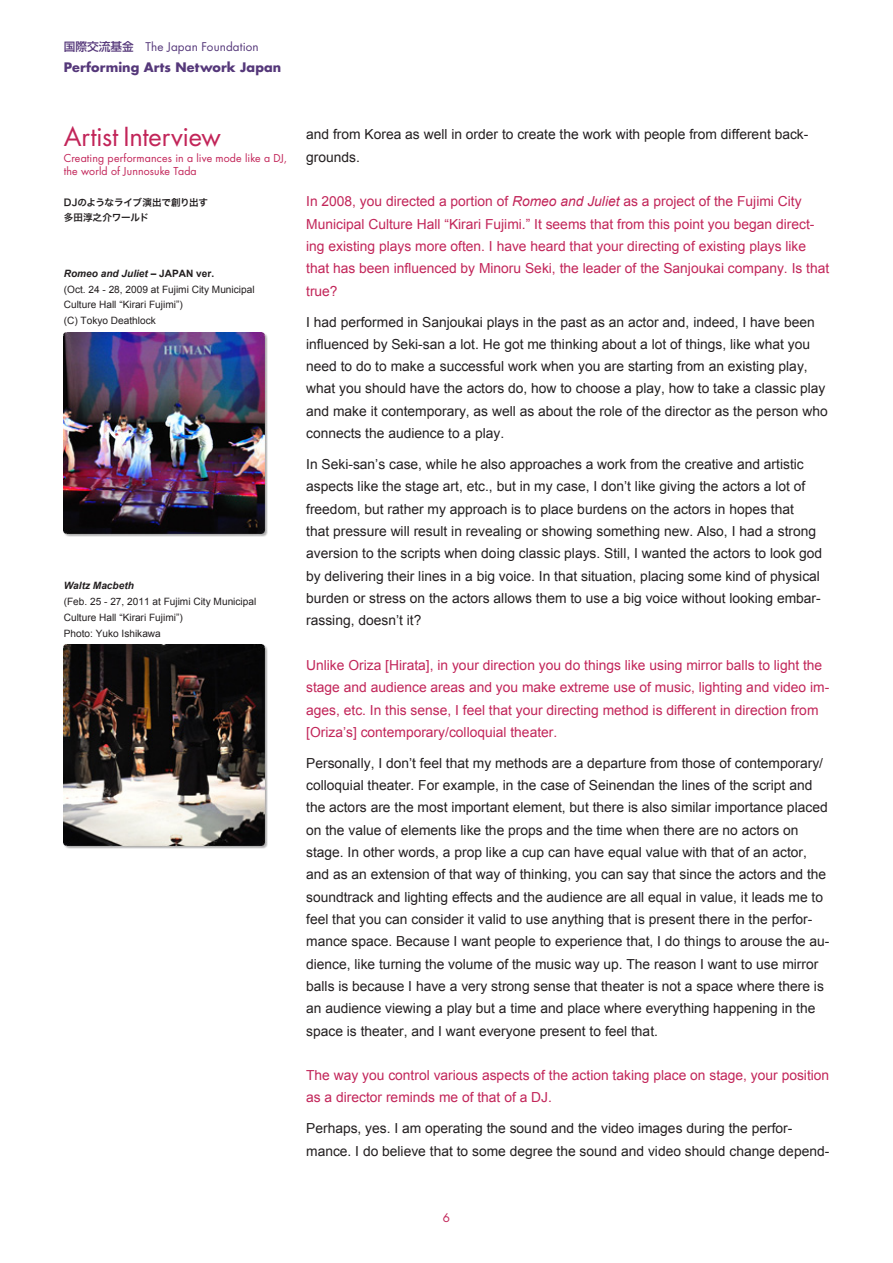
<style>
.page{position:relative;width:893px;height:1263px;background:#fff}
.page>*{position:absolute;margin:0;border:0;box-sizing:border-box;transform-origin:0 0}
.t1{font:25.5px "Futura";letter-spacing:-.01em;color:#c22559}
.t2{font:13.8px/22.4px "Arial";color:#231f20}
.t3{font:13.8px/22.4px "Arial";color:#c22559}
.t4{font:700 12.75px "Futura";letter-spacing:.01em;color:#55387a}
.t5{font:11.7px "Futura";letter-spacing:.01em;color:#55387a}
.t6{font:11.7px "Futura";color:#c22559}
.t7{font:10.65px/12.8px "Futura";letter-spacing:.015em;color:#c22559}
.t8{font:10.05px/15.9px "Arial";color:#231f20}
.t9{font:italic 700 10.05px "Arial";color:#231f20}
.t10{font:9.6px/14.9px "Hira Kaku Pro W6";letter-spacing:-.02em;color:#231f20}
.s1{font-family:"Shin Go Pro";font-weight:500}
.s2{font-style:normal}
.s3{font-style:italic}
</style>
<div class="page">
<img style="left:64px;top:332px;width:204px;height:205px">
<img style="left:64px;top:644px;width:204px;height:204px">
<p class="t5" style="left:64px;top:38px;width:196px"><span class="s1">国際交流基金　</span>The Japan Foundation</p>
<p class="t4" style="left:64px;top:58px;width:219px">Performing Arts Network Japan</p>
<h1 class="t1" style="left:64px;top:119px;width:159px">Artist Interview</h1>
<p class="t7" style="left:64px;top:152px;width:225px">Creating performances in a live mode like a DJ, the world of Junnosuke Tada</p>
<p class="t10" style="left:64px;top:195px;width:146px">DJのようなライブ演出で創り出す多田淳之介ワールド</p>
<p class="t9" style="left:64px;top:266px;width:152px">Romeo and Juliet <span class="s2">– JAPAN ver.</span></p>
<p class="t8" style="left:64px;top:281px;width:192px">(Oct. 24 - 28, 2009 at Fujimi City Municipal<br>Culture Hall “Kirari Fujimi (“<br>C( ) Tokyo Deathlock</p>
<p class="t9" style="left:64px;top:578px;width:72px">Waltz Macbeth</p>
<p class="t8" style="left:64px;top:593px;width:194px">(Feb. 25 - 27, 2011 at Fujimi City Municipal<br>Culture Hall “Kirari Fujimi (“<br>Photo: Yuko Ishikawa</p>
<p class="t2" style="left:306px;top:124px;width:504px">and from Korea as well in order to create the work with people from different back-</p>
<p class="t2" style="left:306px;top:146px;width:55px">grounds.</p>
<p class="t3" style="left:306px;top:191px;width:497px">In 2008, you directed a portion of <span class="s3">Romeo and Juliet</span> as a project of the Fujimi City</p>
<p class="t3" style="left:306px;top:235px;width:501px">ing existing plays more often I. have heard that your directing of existing plays like</p>
<p class="t3" style="left:306px;top:213px;width:510px">Municipal Culture Hall “Kirari Fujimi.” It seems that from this point you began direct-</p>
<p class="t3" style="left:306px;top:257px;width:525px">that has been influenced by Minoru Seki, the leader of the Sanjoukai company Is. that true?</p>
<p class="t2" style="left:306px;top:311px;width:523px">I had performed in Sanjoukai plays in the past as an actor and, indeed I, have been influenced by Seki-san a lot. He got me thinking about a lot of things, like what you need to do to make a successful work when you are starting from an existing play, what you should have the actors do, how to choose a play, how to take a classic play and make it contemporary, as well as about the role of the director as the person who connects the audience to a play.</p>
<p class="t2" style="left:306px;top:453px;width:518px">In Seki-san s’ case, while he also approaches a work from the creative and artistic aspects like the stage art, etc., but in my case I, don t’ like giving the actors a lot of freedom, but rather my approach is to place burdens on the actors in hopes that<br>that pressure will result in revealing or showing something new. Also I, had a strong aversion to the scripts when doing classic plays. Still I, wanted the actors to look god by delivering their lines in a big voice In. that situation, placing some kind of physical</p>
<p class="t2" style="left:306px;top:609px;width:117px">rassing, doesn ?i tt’</p>
<p class="t2" style="left:306px;top:587px;width:516px">burden or stress on the actors allows them to use a big voice without looking embar-</p>
<p class="t3" style="left:306px;top:654px;width:518px">Unlike Oriza [Hirata i n,] your direction you do things like using mirror balls to light the</p>
<p class="t3" style="left:306px;top:699px;width:514px">ages, etc In. this sense I, feel that your directing method is different in direction from</p>
<p class="t3" style="left:306px;top:676px;width:525px">stage and audience areas and you make extreme use of music, lighting and video im-</p>
<p class="t3" style="left:306px;top:721px;width:253px">[Oriza s’ ] contemporary/colloquial theater.</p>
<p class="t2" style="left:306px;top:752px;width:523px">Personally I, don t’ feel that my methods are a departure from those of contemporary/ colloquial theater. For example in, the case of Seinendan the lines of the script and the actors are the most important element, but there is also similar importance placed on the value of elements like the props and the time when there are no actors on stage In. other words a, prop like a cup can have equal value with that of an actor, and as an extension of that way of thinking, you can say that since the actors and the soundtrack and lighting effects and the audience are all equal in value it, leads me to</p>
<p class="t2" style="left:306px;top:908px;width:508px">feel that you can consider it valid to use anything that is present there in the perfor-</p>
<p class="t2" style="left:306px;top:930px;width:525px">mance space. Because I want people to experience that I, do things to arouse the au-</p>
<p class="t2" style="left:306px;top:953px;width:514px">dience, like turning the volume of the music way up. The reason I want to use mirror</p>
<p class="t2" style="left:306px;top:975px;width:519px">balls is because I have a very strong sense that theater is not a space where there is an audience viewing a play but a time and place where everything happening in the space is theater, and I want everyone present to feel that.</p>
<p class="t3" style="left:306px;top:1064px;width:525px">The way you control various aspects of the action taking place on stage, your position as a director reminds me of that of a DJ.</p>
<p class="t2" style="left:306px;top:1117px;width:488px">Perhaps, yes I. am operating the sound and the video images during the perfor-</p>
<p class="t2" style="left:306px;top:1140px;width:525px">mance I. do believe that to some degree the sound and video should change depend-</p>
<p class="t6" style="left:443px;top:1210px;width:9px">6</p>
</div>
